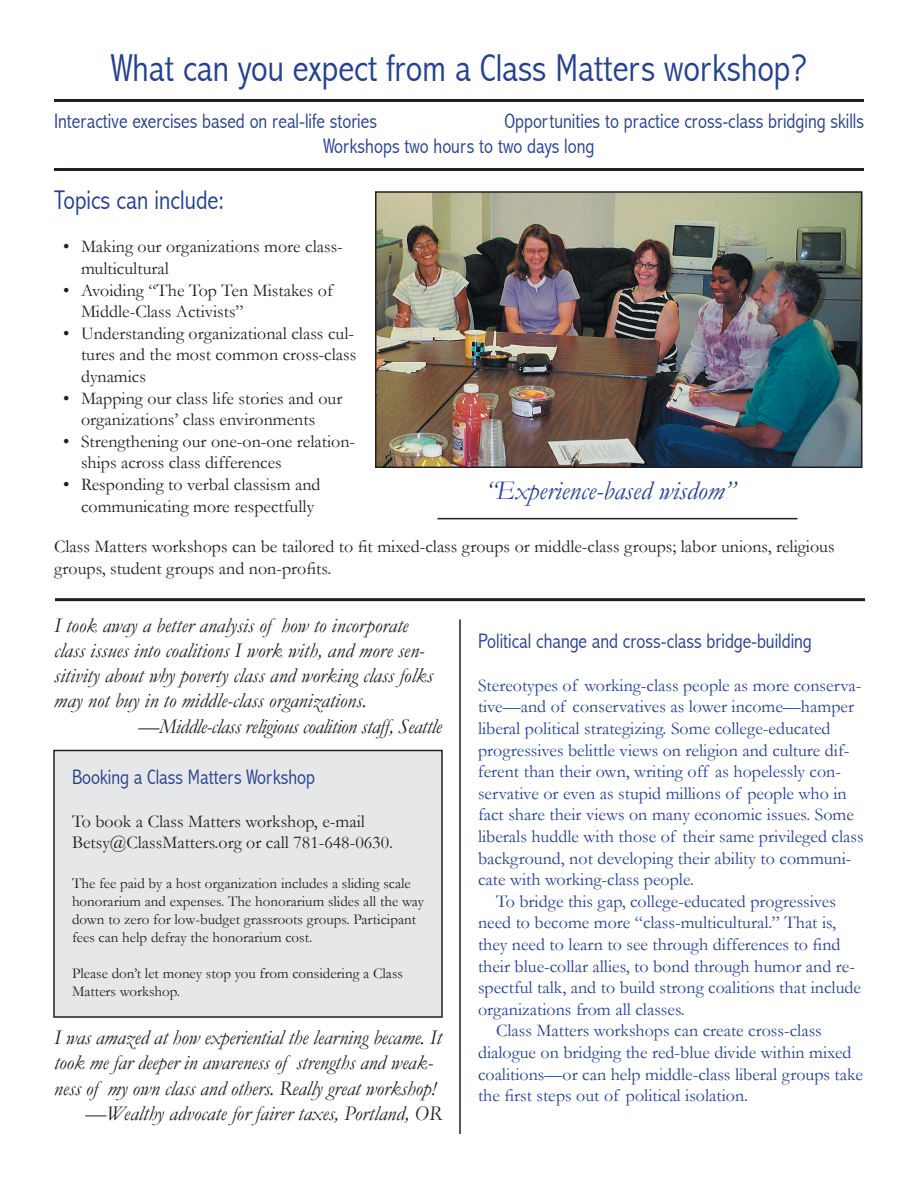
<style>
.page{position:relative;width:918px;height:1188px;background:#fff}
.page>*{position:absolute;margin:0;border:0;box-sizing:border-box;transform-origin:0 0}
.t1{font:300 condensed 39px "Abadi";color:#25408f}
.t2{font:italic 27px "Garamond";color:#25408f}
.t3{font:300 condensed 27px "Abadi";color:#25408f}
.t4{font:italic 21px "Garamond";color:#231f20}
.t5{font:300 condensed 21px/25.2px "Abadi";color:#25408f}
.t6{font:italic 21px "Garamond";letter-spacing:-.02em;color:#231f20}
.t7{font:18px "Garamond";color:#25408f}
.t8{font:18px/21.6px "Garamond";color:#231f20}
.t9{font:15px/18px "Garamond";color:#231f20}
</style>
<div class="page">
<div style="left:54px;top:750px;width:388px;height:267px;background:#e6e7e9"></div>
<div style="left:53px;top:750px;width:390px;height:268px;border:2px solid #231f20"></div>
<hr style="left:459px;top:619px;width:2px;height:515px;background:#231f20">
<hr style="left:54px;top:99px;width:810px;height:3px;background:#231f20">
<hr style="left:54px;top:168px;width:810px;height:3px;background:#231f20">
<hr style="left:55px;top:598px;width:810px;height:3px;background:#231f20">
<img style="left:378px;top:194px;width:481px;height:271px">
<div style="left:375px;top:191px;width:487px;height:277px;border:2px solid #231f20"></div>
<hr style="left:438px;top:518px;width:360px;height:1px;background:#231f20">
<h1 class="t1" style="left:111px;top:45px;width:697px">What can you expect from a Class Matters workshop?</h1>
<p class="t5" style="left:54px;top:108px;width:325px">Interactive exercises based on real-life stories</p>
<p class="t5" style="left:324px;top:108px;width:542px;text-indent:181px">Opportunities to practice cross-class bridging skills<br>Workshops two hours to two days long</p>
<h2 class="t3" style="left:54px;top:185px;width:172px">Topics can include:</h2>
<p class="t8" style="left:81px;top:236px;width:263px;text-indent:-18px">• Making our organizations more class&shy;multicultural</p>
<p class="t8" style="left:81px;top:279px;width:253px;text-indent:-18px">• Avoiding “The Top Ten Mistakes of<br>Middle-Class Activists”</p>
<p class="t8" style="left:81px;top:322px;width:277px;text-align:justify;text-indent:-18px">• Understanding organizational class cul&shy;tures and the most common cross-class dynamics</p>
<p class="t8" style="left:63px;top:387px;width:281px;text-align:center">• Mapping our class life stories and our organizations’ class environments</p>
<p class="t8" style="left:81px;top:430px;width:276px;text-indent:-18px">• Strengthening our one-on-one relation&shy;ships across class differences</p>
<p class="t8" style="left:81px;top:473px;width:241px;text-indent:-18px">• Responding to verbal classism and communicating more respectfully</p>
<h2 class="t2" style="left:485px;top:475px;width:252px">“Experience-based wisdom”</h2>
<p class="t8" style="left:54px;top:536px;width:782px">Class Matters workshops can be tailored to fit mixed-class groups or middle-class groups; labor unions, religious groups, student groups and non-profits.</p>
<p class="t4" style="left:54px;top:613px;width:356px">I took away a better analysis of how to incorporate</p>
<p class="t4" style="left:54px;top:638px;width:372px">class issues into coalitions I work with, and more sen-</p>
<p class="t4" style="left:54px;top:663px;width:381px">sitivity about why poverty class and working class folks</p>
<p class="t4" style="left:54px;top:688px;width:314px">may not buy in to middle-class organizations.</p>
<p class="t6" style="left:138px;top:713px;width:305px">—Middle-class religious coalition staff, Seattle</p>
<p class="t5" style="left:72px;top:764px;width:245px">Booking a Class Matters Workshop</p>
<p class="t8" style="left:72px;top:810px;width:323px">To book a Class Matters workshop, e-mail<br>Betsy@ClassMatters.org or call 781-648-0630.</p>
<p class="t9" style="left:72px;top:874px;width:354px">The fee paid by a host organization includes a sliding scale honorarium and expenses. The honorarium slides all the way down to zero for low-budget grassroots groups. Participant fees can help defray the honorarium cost.</p>
<p class="t9" style="left:72px;top:964px;width:333px">Please don’t let money stop you from considering a Class<br>Matters workshop.</p>
<p class="t4" style="left:54px;top:1025px;width:389px">I was amazed at how experiential the learning became. It</p>
<p class="t4" style="left:54px;top:1050px;width:380px">took me far deeper in awareness of strengths and weak-</p>
<p class="t4" style="left:54px;top:1075px;width:383px">ness of my own class and others. Really great workshop!</p>
<p class="t4" style="left:85px;top:1101px;width:358px">—Wealthy advocate for fairer taxes, Portland, OR</p>
<p class="t5" style="left:478px;top:628px;width:335px">Political change and cross-class bridge-building</p>
<p class="t7" style="left:478px;top:674px;width:385px">Stereotypes of working-class people as more conserva-</p>
<p class="t7" style="left:478px;top:696px;width:378px">tive—and of conservatives as lower income—hamper</p>
<p class="t7" style="left:478px;top:718px;width:354px">liberal political strategizing. Some college-educated</p>
<p class="t7" style="left:478px;top:739px;width:373px">progressives belittle views on religion and culture dif-</p>
<p class="t7" style="left:478px;top:761px;width:364px">ferent than their own, writing off as hopelessly con-</p>
<p class="t7" style="left:478px;top:782px;width:370px">servative or even as stupid millions of people who in</p>
<p class="t7" style="left:478px;top:804px;width:377px">fact share their views on many economic issues. Some</p>
<p class="t7" style="left:478px;top:826px;width:387px">liberals huddle with those of their same privileged class</p>
<p class="t7" style="left:478px;top:847px;width:375px">background, not developing their ability to communi-</p>
<p class="t7" style="left:478px;top:869px;width:218px">cate with working-class people.</p>
<p class="t7" style="left:496px;top:890px;width:341px">To bridge this gap, college-educated progressives</p>
<p class="t7" style="left:478px;top:912px;width:360px">need to become more “class-multicultural.” That is,</p>
<p class="t7" style="left:478px;top:934px;width:364px">they need to learn to see through differences to find</p>
<p class="t7" style="left:478px;top:955px;width:379px">their blue-collar allies, to bond through humor and re-</p>
<p class="t7" style="left:478px;top:977px;width:385px">spectful talk, and to build strong coalitions that include</p>
<p class="t7" style="left:478px;top:998px;width:208px">organizations from all classes.</p>
<p class="t7" style="left:496px;top:1020px;width:327px">Class Matters workshops can create cross-class</p>
<p class="t7" style="left:478px;top:1042px;width:375px">dialogue on bridging the red-blue divide within mixed</p>
<p class="t7" style="left:478px;top:1063px;width:386px">coalitions—or can help middle-class liberal groups take</p>
<p class="t7" style="left:478px;top:1085px;width:272px">the first steps out of political isolation.</p>
</div>
